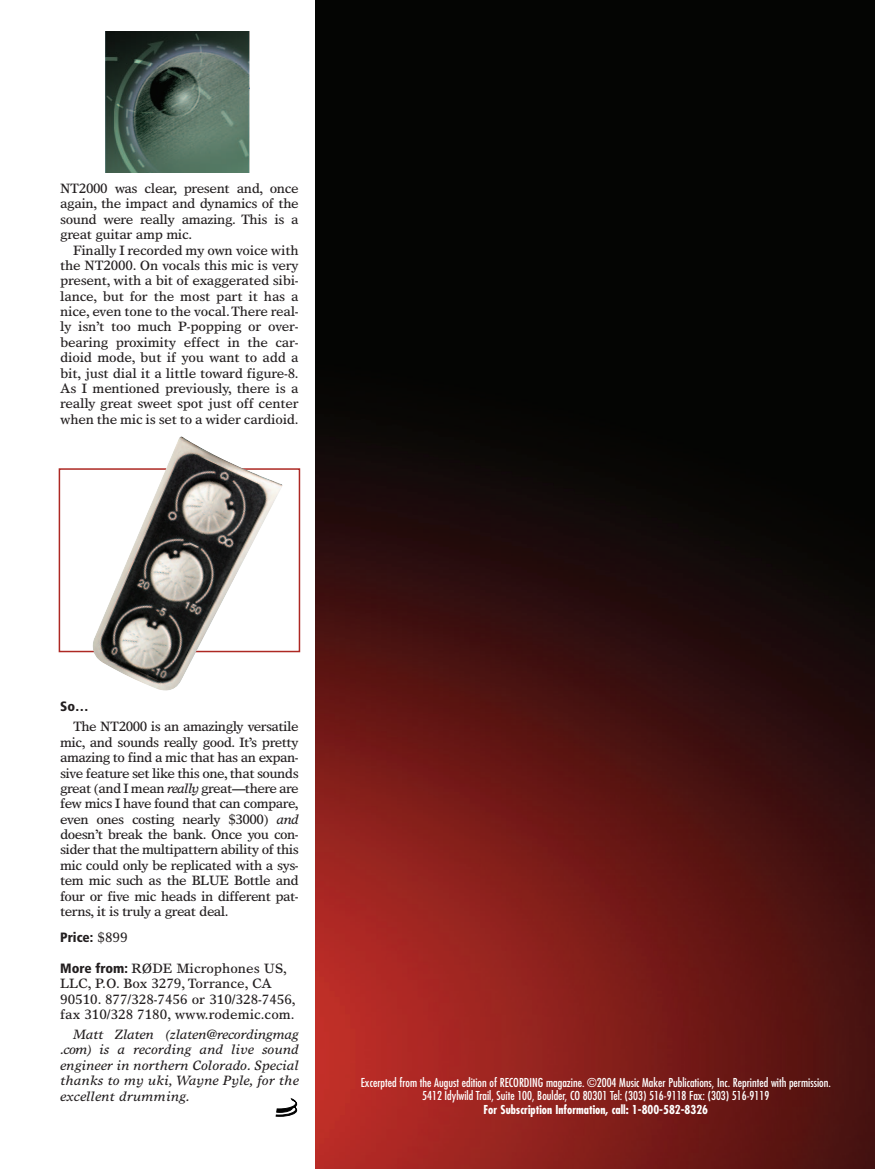
<style>
.page{position:relative;width:875px;height:1169px;background:#fff}
.page>*{position:absolute;margin:0;border:0;box-sizing:border-box;transform-origin:0 0}
.t1{font:13.5px/15.5px "Times Europa";letter-spacing:-.015em;color:#231f20;text-align:justify}
.t2{font:italic 13.5px/15.5px "Times Europa";letter-spacing:.01em;color:#231f20;text-align:justify}
.t3{font:900 condensed 13.5px "Frutiger";color:#231f20}
.t4{font:condensed 12px/13.5px "Futura";color:#fff;text-align:center}
.t5{font:700 condensed 12px "Futura";color:#fff}
.s1{font-style:italic}
.s2{font-family:"Times Europa";font-weight:400;font-stretch:normal}
.s3{font-family:"Frutiger";font-weight:900;font-stretch:condensed}
</style>
<div class="page">
<img style="left:105px;top:32px;width:145px;height:141px">
<svg style="left:276px;top:1098px;width:21px;height:18px"></svg>
<div style="left:59px;top:468px;width:241px;height:184px;border:2px solid #ad2823"></div>
<img style="left:87px;top:436px;width:196px;height:255px">
<img style="left:316px;top:0;width:559px;height:1169px">
<p class="t1" style="left:60px;top:182px;width:240px">NT2000 was clear, present and, once again, the impact and dynamics of the sound were really amazing. This is a great guitar amp mic.</p>
<p class="t1" style="left:60px;top:243px;width:240px;text-indent:13px">Finally I recorded my own voice with the NT2000. On vocals this mic is very present, with a bit of exaggerated sibi&shy;lance, but for the most part it has a nice, even tone to the vocal.There real&shy;ly isn’t too much P-popping or over&shy;bearing proximity effect in the car&shy;dioid mode, but if you want to add a bit, just dial it a little toward figure-8.<br>As I mentioned previously, there is a really great sweet spot just off center when the mic is set to a wider cardioid.</p>
<p class="t3" style="left:60px;top:701px;width:30px">So…</p>
<p class="t1" style="left:60px;top:720px;width:240px;text-indent:13px">The NT2000 is an amazingly versatile mic, and sounds really good. It’s pretty amazing to find a mic that has an expan&shy;sive feature set like this one, that sounds great (and I mean <span class="s1">really</span> great—there are few mics I have found that can compare, even ones costing nearly $3000) <span class="s1">and </span>doesn’t break the bank. Once you con&shy;sider that the multipattern ability of this mic could only be replicated with a sys&shy;tem mic such as the BLUE Bottle and four or five mic heads in different pat&shy;terns, it is truly a great deal.</p>
<p class="t3" style="left:60px;top:932px;width:69px">Price: <span class="s2">$899</span></p>
<p class="t1" style="left:60px;top:961px;width:237px;text-align:left"><span class="s3">More from:</span> RØDE Microphones US, LLC, P.O. Box 3279, Torrance, CA 90510. 877/328-7456 or 310/328-7456, fax 310/328 7180, www.rodemic.com.</p>
<p class="t2" style="left:60px;top:1027px;width:240px;text-indent:13px">Matt Zlaten (zlaten@recordingmag .com) is a recording and live sound engineer in northern Colorado. Special thanks to my uki, Wayne Pyle, for the excellent drumming.</p>
<p class="t4" style="left:361px;top:1076px;width:471px">Excerpted from the August edition of RECORDING magazine. ©2004 Music Maker Publications, Inc. Reprinted with permission.<br>5412 Idylwild Trail, Suite 100, Boulder, CO 80301 Tel: (303) 516-9118 Fax: (303) 516-9119</p>
<p class="t5" style="left:483px;top:1104px;width:226px">For Subscription Information, call: 1-800-582-8326</p>
</div>
